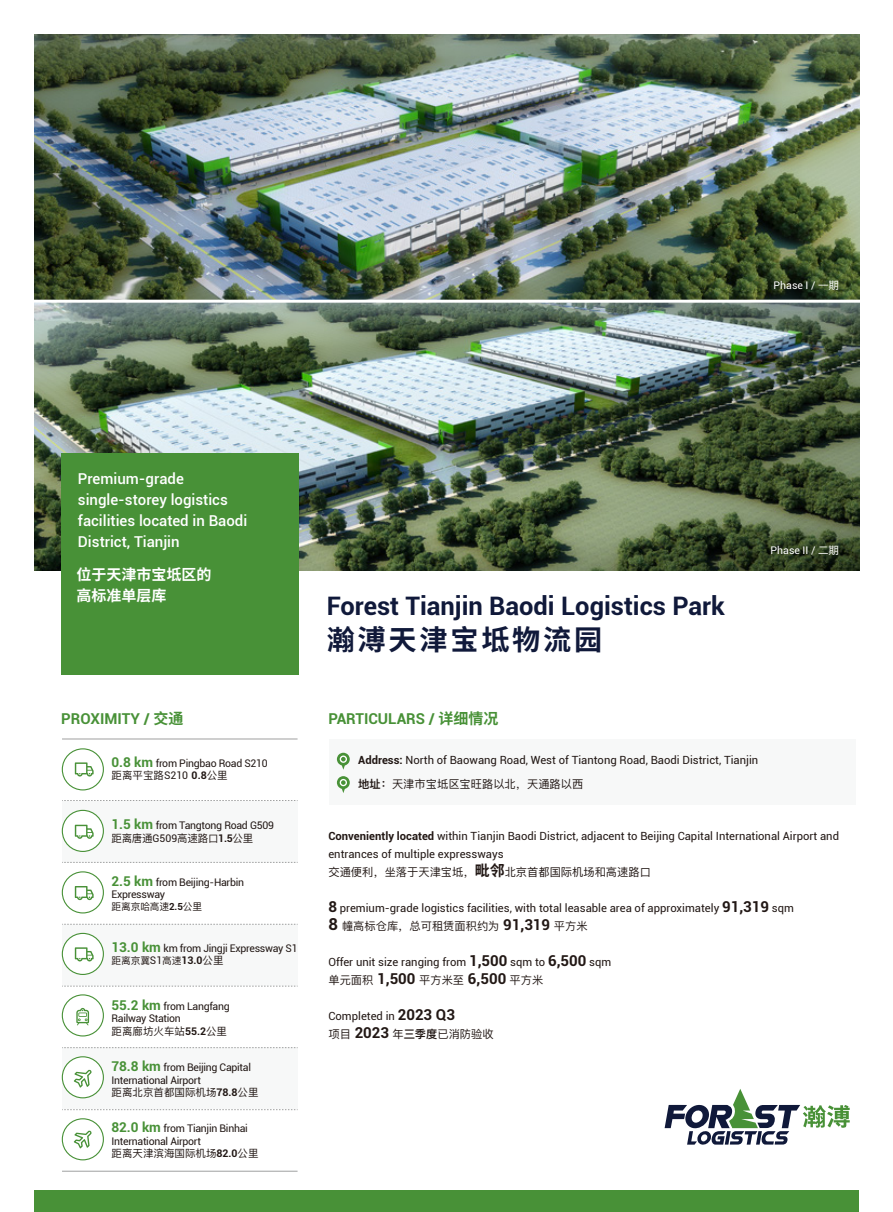
<style>
.page{position:relative;width:893px;height:1212px;background:#fff}
.page>*{position:absolute;margin:0;border:0;box-sizing:border-box;transform-origin:0 0}
.t1{font:700 28.05px "Noto Sans Hans";letter-spacing:.1em;color:#10193a}
.t2{font:700 25.5px "Roboto";color:#10193a}
.t3{font:500 15px/21px "Roboto";color:#fff}
.t4{font:700 15px "Roboto";color:#489137}
.t5{font:700 15px/20.2px "Noto Sans Hans";color:#fff}
.t6{font:11.25px/18px "Roboto";color:#221815}
.t7{font:11.25px "Ping Fang SC";color:#221815}
.t8{font:10.5px/12.6px "Roboto";letter-spacing:-.025em;color:#221815}
.t9{font:10.5px "Ping Fang SC";color:#221815}
.t10{font:10.5px "Roboto";color:#fff}
.t11{font:10.5px "Ping Fang SC";letter-spacing:-.025em;color:#221815}
.t12{font:9.75px "Ping Fang SC";letter-spacing:-.015em;color:#221815}
.s1{font-family:"Ping Fang SC"}
.s2{font-family:"Noto Sans Hans"}
.s3{font-weight:700;font-size:13.5px;color:#489137}
.s4{font-family:"Roboto"}
.s5{font-family:"Roboto";font-weight:700}
.s6{font-family:"Roboto";font-size:10.5px}
.s7{font-family:"Roboto";font-weight:700;font-size:10.5px}
.s8{font-size:10.5px}
.s9{font-weight:700}
.s10{font-weight:600}
.s11{font-family:"Noto Sans Hans";font-weight:700;font-size:15px}
.s12{font-weight:700;font-size:15px}
.s13{font-family:"Roboto";font-weight:700;font-size:16.5px}
.s14{font-family:"Roboto";font-weight:700;font-size:15px}
</style>
<div class="page">
<div style="left:62px;top:1047px;width:235px;height:62px;background:#f7f8f8"></div>
<div style="left:330px;top:739px;width:526px;height:66px;background:#f7f8f8"></div>
<div style="left:34px;top:1191px;width:825px;height:21px;background:#489137"></div>
<div style="left:62px;top:924px;width:235px;height:62px;background:#f7f8f8"></div>
<div style="left:62px;top:801px;width:235px;height:61px;background:#f7f8f8"></div>
<hr style="left:62px;top:739px;width:236px;height:1px;background:#9fa0a0">
<svg style="left:62px;top:800px;width:236px;height:1px"></svg>
<svg style="left:62px;top:862px;width:236px;height:1px"></svg>
<svg style="left:62px;top:924px;width:236px;height:1px"></svg>
<svg style="left:62px;top:986px;width:236px;height:1px"></svg>
<svg style="left:62px;top:1047px;width:236px;height:1px"></svg>
<div style="left:62px;top:748px;width:42px;height:42px;border:1px solid #489137;border-radius:50%"></div>
<div style="left:62px;top:810px;width:41px;height:41px;background:#fff;border-radius:50%"></div>
<div style="left:62px;top:810px;width:42px;height:42px;border:1px solid #489137;border-radius:50%"></div>
<div style="left:62px;top:871px;width:42px;height:42px;border:1px solid #489137;border-radius:50%"></div>
<div style="left:62px;top:933px;width:41px;height:41px;background:#fff;border-radius:50%"></div>
<div style="left:62px;top:933px;width:42px;height:42px;border:1px solid #489137;border-radius:50%"></div>
<div style="left:62px;top:994px;width:42px;height:42px;border:1px solid #489137;border-radius:50%"></div>
<div style="left:62px;top:1057px;width:41px;height:41px;background:#fff;border-radius:50%"></div>
<div style="left:62px;top:1056px;width:42px;height:42px;border:1px solid #489137;border-radius:50%"></div>
<svg style="left:76px;top:1008px;width:13px;height:17px"></svg>
<svg style="left:75px;top:825px;width:19px;height:14px"></svg>
<svg style="left:75px;top:886px;width:19px;height:14px"></svg>
<svg style="left:75px;top:947px;width:19px;height:14px"></svg>
<svg style="left:75px;top:762px;width:19px;height:14px"></svg>
<svg style="left:337px;top:753px;width:13px;height:17px"></svg>
<svg style="left:337px;top:776px;width:13px;height:17px"></svg>
<img style="left:34px;top:35px;width:825px;height:535px">
<svg style="left:665px;top:1089px;width:185px;height:56px"></svg>
<svg style="left:62px;top:1109px;width:236px;height:1px"></svg>
<hr style="left:62px;top:1171px;width:236px;height:1px;background:#9fa0a0">
<div style="left:62px;top:1118px;width:42px;height:42px;border:1px solid #489137;border-radius:50%"></div>
<svg style="left:74px;top:1069px;width:18px;height:18px"></svg>
<svg style="left:74px;top:1130px;width:18px;height:18px"></svg>
<div style="left:61px;top:453px;width:237px;height:222px;background:#489137"></div>
<hr style="left:28px;top:300px;width:841px;height:3px;background:#fff">
<h3 class="t3" style="left:78px;top:468px;width:171px">Premium-grade single-storey logistics facilities located in Baodi<br>District, Tianjin</h3>
<h3 class="t5" style="left:76px;top:565px;width:136px">位于天津市宝坻区的高标准单层库</h3>
<p class="t10" style="left:774px;top:277px;width:67px">Phase I / <span class="s1">一期</span></p>
<h2 class="t2" style="left:327px;top:588px;width:400px">Forest Tianjin Baodi Logistics Park</h2>
<h1 class="t1" style="left:327px;top:624px;width:277px">瀚溥天津宝坻物流园</h1>
<p class="t10" style="left:771px;top:543px;width:70px">Phase II / <span class="s1">二期</span></p>
<h3 class="t4" style="left:61px;top:708px;width:124px">PROXIMITY / <span class="s2">交通</span></h3>
<h3 class="t4" style="left:328px;top:708px;width:172px">PARTICULARS / <span class="s2">详细情况</span></h3>
<p class="t8" style="left:111px;top:756px;width:158px"><span class="s3">0.8 km</span> from Pingbao Road S210</p>
<p class="t9" style="left:111px;top:769px;width:118px">距离平宝路<span class="s4">S210</span> <span class="s5">0.8</span>公里</p>
<p class="t8" style="left:111px;top:818px;width:164px"><span class="s3">1.5 km</span> from Tangtong Road G509</p>
<p class="t11" style="left:111px;top:831px;width:143px">距离唐通<span class="s4">G509</span>高速路口<span class="s5">1.5</span>公里</p>
<p class="t8" style="left:111px;top:875px;width:134px"><span class="s3">2.5 km</span> from Beijing-Harbin<br>Expressway</p>
<p class="t12" style="left:111px;top:900px;width:92px">距离京哈高速<span class="s5">2.5</span>公里</p>
<p class="t8" style="left:111px;top:941px;width:188px"><span class="s3">13.0 km</span> km from Jingji Expressway S1</p>
<p class="t12" style="left:111px;top:955px;width:114px">距离京冀<span class="s6">S1</span>高速<span class="s7">13.0</span><span class="s8">公里</span></p>
<p class="t8" style="left:111px;top:999px;width:120px"><span class="s3">55.2 km</span> from Langfang<br>Railway Station</p>
<p class="t9" style="left:111px;top:1025px;width:117px">距离廊坊火车站<span class="s5">55.2</span>公里</p>
<p class="t8" style="left:111px;top:1060px;width:141px"><span class="s3">78.8 km</span> from Beijing Capital<br>International Airport</p>
<p class="t9" style="left:111px;top:1086px;width:149px">距离北京首都国际机场<span class="s5">78.8</span>公里</p>
<p class="t6" style="left:358px;top:750px;width:401px"><span class="s9">Address:</span> North of Baowang Road, West of Tiantong Road, Baodi District, Tianjin</p>
<p class="t7" style="left:358px;top:777px;width:226px"><span class="s10">地址：</span>天津市宝坻区宝旺路以北，天通路以西</p>
<p class="t6" style="left:328px;top:827px;width:512px"><span class="s9">Conveniently located</span> within Tianjin Baodi District, adjacent to Beijing Capital International Airport and entrances of multiple expressways</p>
<p class="t7" style="left:328px;top:865px;width:324px">交通便利，坐落于天津宝坻，<span class="s11">毗邻</span>北京首都国际机场和高速路口</p>
<p class="t6" style="left:328px;top:899px;width:467px"><span class="s12">8</span> premium-grade logistics facilities, with total leasable area of approximately <span class="s12">91,319</span> sqm</p>
<p class="t7" style="left:328px;top:919px;width:261px"><span class="s13">8</span> 幢高标仓库，总可租赁面积约为 <span class="s14">91,319</span> 平方米</p>
<p class="t6" style="left:328px;top:953px;width:284px">Offer unit size ranging from <span class="s12">1,500</span> sqm to <span class="s12">6,500</span> sqm</p>
<p class="t7" style="left:328px;top:973px;width:216px">单元面积 <span class="s14">1,500</span> 平方米至 <span class="s14">6,500</span> 平方米</p>
<p class="t6" style="left:328px;top:1007px;width:128px">Completed in <span class="s12">2023 Q3</span></p>
<p class="t7" style="left:328px;top:1027px;width:167px">项目 <span class="s14">2023</span> 年<span class="s10">三季度</span>已消防验收</p>
<p class="t8" style="left:111px;top:1121px;width:138px"><span class="s3">82.0 km</span> from Tianjin Binhai<br>International Airport</p>
<p class="t9" style="left:111px;top:1147px;width:149px">距离天津滨海国际机场<span class="s5">82.0</span>公里</p>
</div>
